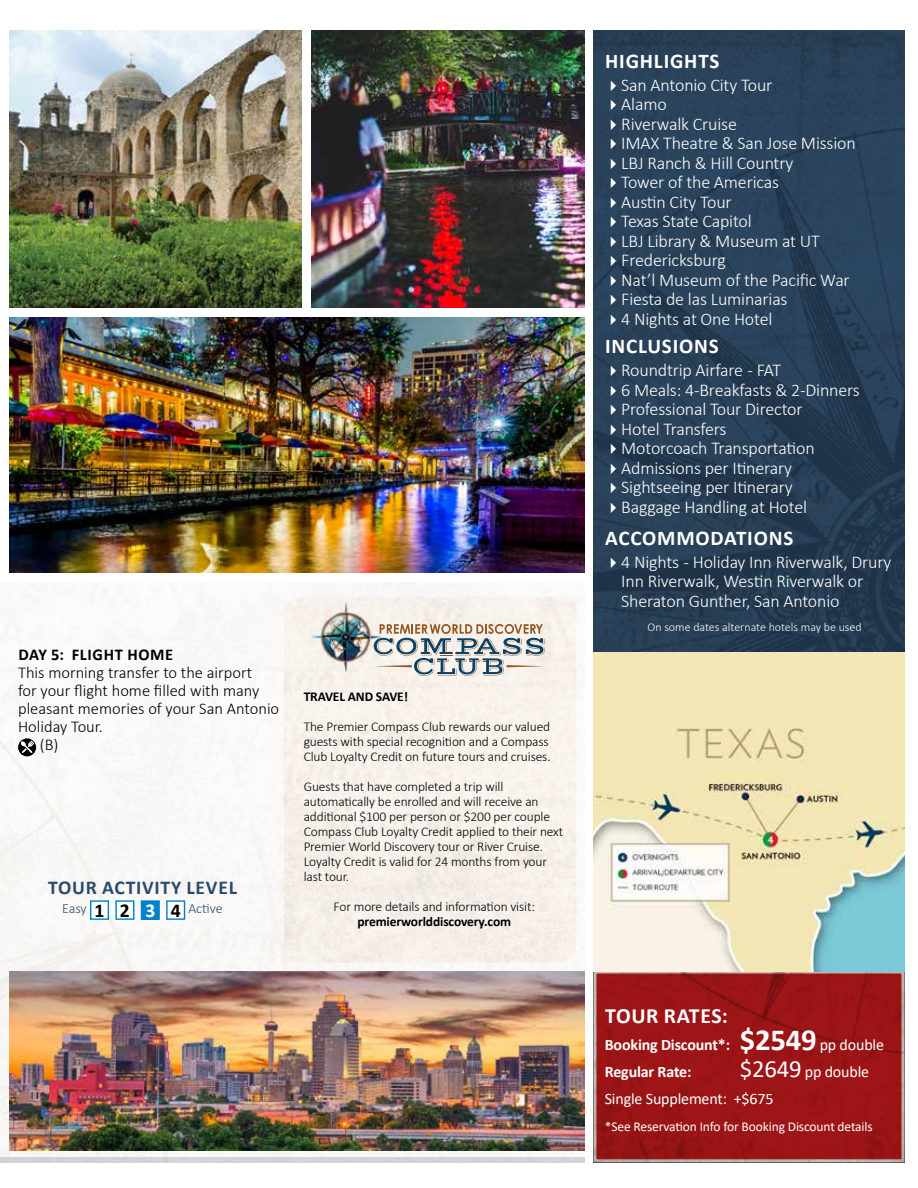
<style>
.page{position:relative;width:918px;height:1188px;background:#fff}
.page>*{position:absolute;margin:0;border:0;box-sizing:border-box;transform-origin:0 0}
.t1{font:700 21.75px "Calibri";letter-spacing:.03em;color:#fff}
.t2{font:700 21px "Calibri";letter-spacing:.04em;color:#fff}
.t3{font:700 19.65px "Calibri";letter-spacing:.04em;color:#2c4a6c}
.t4{font:300 18px/19.5px "Calibri";letter-spacing:-.01em;color:#fff}
.t5{font:300 16.5px "Calibri";color:#000}
.t6{font:700 16.5px "Calibri";letter-spacing:.04em;color:#000}
.t7{font:700 16.05px/27px "Calibri";letter-spacing:-.01em;color:#fff}
.t8{font:16.05px/27px "Calibri";letter-spacing:-.01em;color:#fff}
.t9{font:300 14.1px "Calibri";letter-spacing:-.005em;color:#2c4a6c}
.t10{font:300 13.5px/15px "Calibri";letter-spacing:-.01em;color:#000}
.t11{font:13.5px "Calibri";letter-spacing:-.01em;color:#fff}
.t12{font:700 13.5px "Calibri";letter-spacing:-.01em;color:#000}
.t13{font:300 12px "Calibri";color:#fff}
.s1{font-weight:700;font-size:19.65px;color:#000}
.s2{font-weight:700;font-size:19.65px;color:#fff}
.s3{font-size:30.75px}
.s4{font-weight:400}
.s5{font-size:24.75px}
</style>
<div class="page">
<img style="left:0;top:582px;width:585px;height:575px">
<img style="left:10px;top:30px;width:292px;height:277px">
<img style="left:311px;top:30px;width:274px;height:277px">
<img style="left:10px;top:318px;width:575px;height:255px">
<img style="left:10px;top:971px;width:575px;height:179px">
<div style="left:0;top:1157px;width:585px;height:5px;background:#d0d5da"></div>
<img style="left:593px;top:30px;width:311px;height:1132px">
<img style="left:593px;top:652px;width:311px;height:319px">
<svg style="left:18px;top:738px;width:18px;height:18px"></svg>
<svg style="left:21px;top:741px;width:13px;height:12px"></svg>
<div style="left:91px;top:901px;width:17px;height:18px;background:#fff"></div>
<div style="left:90px;top:900px;width:19px;height:20px;border:1px solid #0083ca"></div>
<div style="left:116px;top:901px;width:18px;height:18px;background:#fff"></div>
<div style="left:115px;top:900px;width:19px;height:20px;border:1px solid #0083ca"></div>
<div style="left:141px;top:901px;width:18px;height:18px;background:#0083ca"></div>
<div style="left:141px;top:900px;width:19px;height:20px;border:1px solid #0083ca"></div>
<div style="left:167px;top:901px;width:18px;height:18px;background:#fff"></div>
<div style="left:166px;top:900px;width:19px;height:20px;border:1px solid #0c7ec0"></div>
<div style="left:284px;top:596px;width:292px;height:367px;background:#f8f1eb"></div>
<img style="left:303px;top:594px;width:83px;height:84px">
<svg style="left:374px;top:624px;width:171px;height:52px;background:#c2c0bc"></svg>
<svg style="left:611px;top:80px;width:5px;height:11px"></svg>
<svg style="left:611px;top:100px;width:5px;height:10px"></svg>
<svg style="left:611px;top:119px;width:5px;height:11px"></svg>
<svg style="left:611px;top:139px;width:5px;height:10px"></svg>
<svg style="left:611px;top:158px;width:5px;height:11px"></svg>
<svg style="left:611px;top:178px;width:5px;height:10px"></svg>
<svg style="left:611px;top:197px;width:5px;height:11px"></svg>
<svg style="left:611px;top:217px;width:5px;height:10px"></svg>
<svg style="left:611px;top:236px;width:5px;height:11px"></svg>
<svg style="left:611px;top:256px;width:5px;height:10px"></svg>
<svg style="left:611px;top:275px;width:5px;height:11px"></svg>
<svg style="left:611px;top:295px;width:5px;height:10px"></svg>
<svg style="left:611px;top:314px;width:5px;height:11px"></svg>
<svg style="left:611px;top:366px;width:5px;height:10px"></svg>
<svg style="left:611px;top:385px;width:5px;height:11px"></svg>
<svg style="left:611px;top:405px;width:5px;height:10px"></svg>
<svg style="left:611px;top:424px;width:5px;height:11px"></svg>
<svg style="left:611px;top:444px;width:5px;height:10px"></svg>
<svg style="left:611px;top:463px;width:5px;height:11px"></svg>
<svg style="left:611px;top:483px;width:5px;height:10px"></svg>
<svg style="left:611px;top:502px;width:5px;height:11px"></svg>
<svg style="left:611px;top:557px;width:5px;height:11px"></svg>
<p class="t6" style="left:18px;top:643px;width:156px">DAY 5: FLIGHT HOME</p>
<p class="t5" style="left:18px;top:663px;width:236px">This morning transfer to the airport</p>
<p class="t5" style="left:18px;top:681px;width:243px">for your flight home filled with many</p>
<p class="t5" style="left:18px;top:699px;width:263px">pleasant memories of your San Antonio</p>
<p class="t5" style="left:18px;top:717px;width:86px">Holiday Tour.</p>
<p class="t5" style="left:40px;top:735px;width:20px">(B)</p>
<p class="t3" style="left:48px;top:874px;width:190px">TOUR ACTIVITY LEVEL</p>
<p class="t9" style="left:62px;top:899px;width:162px">Easy <span class="s1">1 2</span> <span class="s2">3</span> <span class="s1">4</span> Active</p>
<p class="t12" style="left:304px;top:687px;width:106px">TRAVEL AND SAVE!</p>
<p class="t10" style="left:304px;top:719px;width:249px">The Premier Compass Club rewards our valued guests with special recognition and a Compass<br>Club Loyalty Credit on future tours and cruises.</p>
<p class="t10" style="left:304px;top:779px;width:261px">Guests that have completed a trip will automatically be enrolled and will receive an additional $100 per person or $200 per couple Compass Club Loyalty Credit applied to their next Premier World Discovery tour or River Cruise.<br>Loyalty Credit is valid for 24 months from your last tour.</p>
<p class="t10" style="left:334px;top:899px;width:203px">For more details and information visit:</p>
<p class="t12" style="left:357px;top:912px;width:155px">premierworlddiscovery.com</p>
<p class="t2" style="left:605px;top:46px;width:116px">HIGHLIGHTS</p>
<p class="t4" style="left:621px;top:75px;width:236px">San Antonio City Tour<br>Alamo<br>Riverwalk Cruise<br>IMAX Theatre &amp; San Jose Mission<br>LBJ Ranch &amp; Hill Country<br>Tower of the Americas<br>Austin City Tour<br>Texas State Capitol<br>LBJ Library &amp; Museum at UT<br>Fredericksburg<br>Nat’l Museum of the Pacific War<br>Fiesta de las Luminarias<br>4 Nights at One Hotel</p>
<p class="t2" style="left:605px;top:331px;width:115px">INCLUSIONS</p>
<p class="t4" style="left:621px;top:360px;width:240px">Roundtrip Airfare - FAT<br>6 Meals: 4-Breakfasts &amp; 2-Dinners<br>Professional Tour Director<br>Hotel Transfers<br>Motorcoach Transportation<br>Admissions per Itinerary<br>Sightseeing per Itinerary<br>Baggage Handling at Hotel</p>
<p class="t2" style="left:605px;top:523px;width:190px">ACCOMMODATIONS</p>
<p class="t4" style="left:621px;top:552px;width:272px">4 Nights - Holiday Inn Riverwalk, Drury<br>Inn Riverwalk, Westin Riverwalk or<br>Sheraton Gunther, San Antonio</p>
<p class="t13" style="left:648px;top:619px;width:216px">On some dates alternate hotels may be used</p>
<p class="t1" style="left:605px;top:1000px;width:124px">TOUR RATES:</p>
<p class="t7" style="left:605px;top:1031px;width:281px">Booking Discount*: <span class="s3">$2549</span> <span class="s4">pp double<br></span>Regular Rate:</p>
<p class="t8" style="left:605px;top:1057px;width:266px;text-indent:135px"><span class="s5">$2649</span> pp double<br>Single Supplement: +$675</p>
<p class="t11" style="left:605px;top:1117px;width:270px">*See Reservation Info for Booking Discount details</p>
</div>
